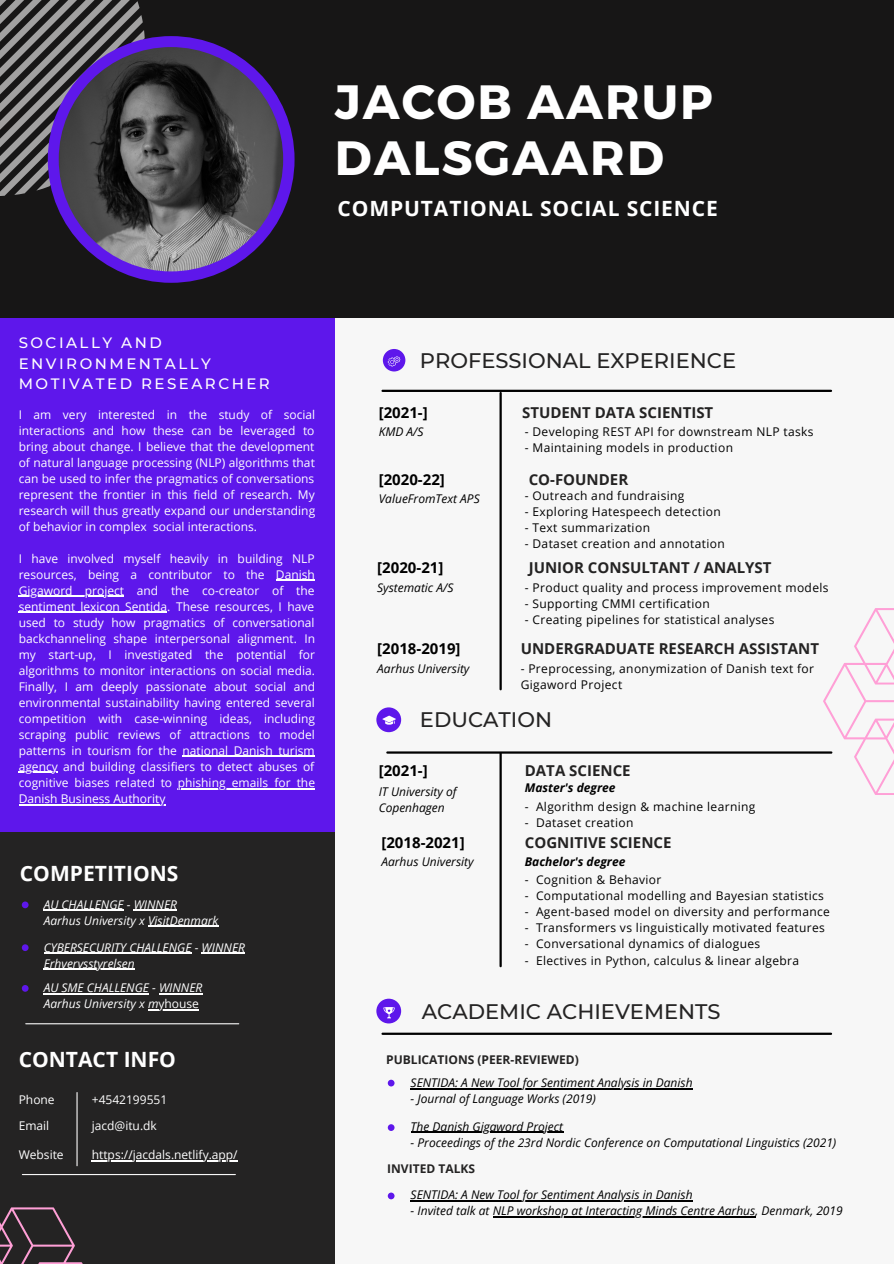
<style>
.page{position:relative;width:894px;height:1264px;background:#fff}
.page>*{position:absolute;margin:0;border:0;box-sizing:border-box;transform-origin:0 0}
.t1{font:700 48px/55.2px "Montserrat";letter-spacing:.04em;color:#fff}
.t2{font:500 21px "Montserrat";color:#242323}
.t3{font:700 21px "Open Sans";letter-spacing:.04em;color:#fff}
.t4{font:700 21px "Open Sans";color:#fff}
.t5{font:700 15px "Open Sans";color:#242323}
.t6{font:700 15px "Open Sans";color:#000}
.t7{font:500 15px/20.2px "Montserrat";letter-spacing:.165em;color:#fff}
.t8{font:12px/16px "Open Sans";color:#fff;text-align:justify}
.t9{font:12px/16px "Open Sans";letter-spacing:.03em;color:#000}
.t10{font:italic 12px/16px "Open Sans";color:#000}
.t11{font:italic 12px "Open Sans";color:#fff}
.t12{font:700 12px "Open Sans";color:#242323}
.t13{font:italic 700 12px "Open Sans";color:#000}
.s1{font-style:normal}
</style>
<div class="page">
<div style="left:0;top:0;width:893px;height:318px;background:#171616"></div>
<div style="left:333px;top:318px;width:560px;height:945px;background:#f7f7f7"></div>
<svg style="left:822px;top:608px;width:71px;height:187px"></svg>
<div style="left:0;top:832px;width:334px;height:431px;background:#242323"></div>
<svg style="left:0;top:1207px;width:82px;height:56px"></svg>
<hr style="left:382px;top:390px;width:448px;height:2px;background:#000">
<hr style="left:499px;top:393px;width:2px;height:296px;background:#000">
<hr style="left:387px;top:751px;width:444px;height:2px;background:#000">
<hr style="left:499px;top:753px;width:2px;height:213px;background:#000">
<hr style="left:382px;top:1032px;width:448px;height:2px;background:#000">
<div style="left:383px;top:349px;width:22px;height:22px;background:#5e17eb;border-radius:50%"></div>
<div style="left:376px;top:707px;width:25px;height:25px;background:#5e17eb;border-radius:50%"></div>
<svg style="left:382px;top:715px;width:14px;height:9px"></svg>
<div style="left:376px;top:998px;width:25px;height:25px;background:#5e17eb;border-radius:50%"></div>
<svg style="left:388px;top:356px;width:12px;height:10px"></svg>
<svg style="left:383px;top:1007px;width:11px;height:11px"></svg>
<div style="left:0;top:318px;width:334px;height:514px;background:#5e17eb"></div>
<hr style="left:22px;top:1173px;width:213px;height:2px;background:#f7f7f7">
<hr style="left:76px;top:1092px;width:2px;height:73px;background:#f7f7f7">
<svg style="left:0;top:0;width:145px;height:196px"></svg>
<div style="left:48px;top:36px;width:246px;height:247px;background:#5e17eb;border-radius:50%"></div>
<img style="left:59px;top:47px;width:224px;height:224px;border-radius:50%">
<hr style="left:44px;top:909px;width:80px;height:1px;background:#fff">
<hr style="left:134px;top:909px;width:43px;height:1px;background:#fff">
<hr style="left:148px;top:925px;width:70px;height:1px;background:#fff">
<hr style="left:44px;top:952px;width:147px;height:1px;background:#fff">
<hr style="left:201px;top:952px;width:44px;height:1px;background:#fff">
<hr style="left:44px;top:968px;width:91px;height:1px;background:#fff">
<hr style="left:92px;top:1160px;width:146px;height:1px;background:#fff">
<hr style="left:276px;top:579px;width:39px;height:1px;background:#fff">
<hr style="left:19px;top:595px;width:105px;height:1px;background:#fff">
<hr style="left:19px;top:611px;width:148px;height:1px;background:#fff">
<hr style="left:182px;top:756px;width:133px;height:1px;background:#fff">
<hr style="left:19px;top:772px;width:39px;height:1px;background:#fff">
<hr style="left:178px;top:788px;width:137px;height:1px;background:#fff">
<hr style="left:19px;top:804px;width:146px;height:1px;background:#fff">
<div style="left:22px;top:985px;width:7px;height:6px;background:#5e17eb;border-radius:50%"></div>
<hr style="left:44px;top:993px;width:105px;height:1px;background:#fff">
<hr style="left:159px;top:993px;width:43px;height:1px;background:#fff">
<hr style="left:158px;top:1009px;width:41px;height:1px;background:#fff">
<svg style="left:387px;top:1079px;width:7px;height:7px"></svg>
<hr style="left:410px;top:1131px;width:153px;height:1px;background:#000">
<div style="left:22px;top:901px;width:7px;height:7px;background:#5e17eb;border-radius:50%"></div>
<div style="left:22px;top:944px;width:7px;height:7px;background:#5e17eb;border-radius:50%"></div>
<hr style="left:410px;top:1088px;width:282px;height:1px;background:#000">
<div style="left:387px;top:1124px;width:7px;height:6px;background:#5e17eb;border-radius:50%"></div>
<hr style="left:410px;top:1200px;width:282px;height:1px;background:#000">
<hr style="left:492px;top:1216px;width:263px;height:1px;background:#000">
<svg style="left:387px;top:1192px;width:7px;height:7px"></svg>
<hr style="left:26px;top:1023px;width:213px;height:1px;background:#f7f7f7">
<p class="t7" style="left:19px;top:333px;width:252px">SOCIALLY AND<br>ENVIRONMENTALLY<br>MOTIVATED RESEARCHER</p>
<p class="t1" style="left:335px;top:72px;width:379px">JACOB AARUP<br>DALSGAARD</p>
<p class="t3" style="left:337px;top:193px;width:381px">COMPUTATIONAL SOCIAL SCIENCE</p>
<p class="t2" style="left:420px;top:348px;width:317px">PROFESSIONAL EXPERIENCE</p>
<p class="t6" style="left:378px;top:401px;width:51px">[2021-]</p>
<p class="t10" style="left:378px;top:423px;width:46px">KMD A/S</p>
<p class="t5" style="left:522px;top:401px;width:193px">STUDENT DATA SCIENTIST</p>
<p class="t9" style="left:524px;top:423px;width:290px">- Developing REST API for downstream NLP tasks</p>
<p class="t9" style="left:524px;top:439px;width:210px">- Maintaining models in production</p>
<p class="t8" style="left:19px;top:406px;width:298px">I am very interested in the study of social interactions and how these can be leveraged to bring about change. I believe that the development of natural language processing (NLP) algorithms that can be used to infer the pragmatics of conversations represent the frontier in this field of research. My research will thus greatly expand our understanding of behavior in complex social interactions.</p>
<p class="t8" style="left:19px;top:550px;width:298px">I have involved myself heavily in building NLP resources, being a contributor to the Danish Gigaword project and the co-creator of the sentiment lexicon Sentida. These resources, I have used to study how pragmatics of conversational backchanneling shape interpersonal alignment. In my start-up, I investigated the potential for algorithms to monitor interactions on social media.<br>Finally, I am deeply passionate about social and environmental sustainability having entered several competition with case-winning ideas, including scraping public reviews of attractions to model patterns in tourism for the national Danish turism agency and building classifiers to detect abuses of cognitive biases related to phishing emails for the Danish Business Authority</p>
<p class="t6" style="left:377px;top:556px;width:68px">[2020-21]</p>
<p class="t6" style="left:378px;top:469px;width:68px">[2020-22]</p>
<p class="t10" style="left:378px;top:491px;width:102px">ValueFromText APS</p>
<p class="t5" style="left:528px;top:469px;width:101px">CO-FOUNDER</p>
<p class="t9" style="left:524px;top:487px;width:161px">- Outreach and fundraising</p>
<p class="t9" style="left:524px;top:503px;width:197px">- Exploring Hatespeech detection</p>
<p class="t9" style="left:524px;top:519px;width:127px">- Text summarization</p>
<p class="t9" style="left:524px;top:535px;width:201px">- Dataset creation and annotation</p>
<p class="t5" style="left:528px;top:556px;width:244px">JUNIOR CONSULTANT / ANALYST</p>
<p class="t9" style="left:524px;top:579px;width:305px">- Product quality and process improvement models</p>
<p class="t9" style="left:524px;top:595px;width:186px">- Supporting CMMI certification</p>
<p class="t9" style="left:524px;top:611px;width:251px">- Creating pipelines for statistical analyses</p>
<p class="t10" style="left:377px;top:579px;width:78px">Systematic A/S</p>
<p class="t6" style="left:377px;top:638px;width:85px">[2018-2019]</p>
<p class="t5" style="left:520px;top:638px;width:300px">UNDERGRADUATE RESEARCH ASSISTANT</p>
<p class="t9" style="left:520px;top:660px;width:295px">- Preprocessing, anonymization of Danish text for<br>Gigaword Project</p>
<p class="t10" style="left:377px;top:660px;width:94px">Aarhus University</p>
<p class="t2" style="left:420px;top:706px;width:134px">EDUCATION</p>
<p class="t6" style="left:378px;top:759px;width:51px">[2021-]</p>
<p class="t5" style="left:524px;top:760px;width:107px">DATA SCIENCE</p>
<p class="t13" style="left:524px;top:779px;width:92px">Master's degree</p>
<p class="t10" style="left:378px;top:783px;width:79px">IT University of<br>Copenhagen</p>
<p class="t9" style="left:524px;top:798px;width:232px">- Algorithm design &amp; machine learning</p>
<p class="t9" style="left:524px;top:814px;width:110px">- Dataset creation</p>
<p class="t4" style="left:20px;top:859px;width:160px">COMPETITIONS</p>
<p class="t11" style="left:44px;top:896px;width:135px">AU CHALLENGE - WINNER</p>
<p class="t11" style="left:44px;top:912px;width:176px">Aarhus University x VisitDenmark</p>
<p class="t11" style="left:44px;top:938px;width:203px">CYBERSECURITY CHALLENGE - WINNER</p>
<p class="t11" style="left:44px;top:954px;width:92px">Erhvervsstyrelsen</p>
<p class="t11" style="left:44px;top:979px;width:160px">AU SME CHALLENGE - WINNER</p>
<p class="t11" style="left:44px;top:995px;width:157px">Aarhus University x m<span class="s1">yhouse</span></p>
<p class="t4" style="left:19px;top:1044px;width:159px">CONTACT INFO</p>
<p class="t8" style="left:92px;top:1090px;width:77px">+4542199551</p>
<p class="t8" style="left:92px;top:1117px;width:67px">jacd@itu.dk</p>
<p class="t8" style="left:92px;top:1146px;width:147px">https://jacdals.netlify.app/</p>
<p class="t8" style="left:19px;top:1090px;width:37px">Phone</p>
<p class="t8" style="left:19px;top:1117px;width:32px">Email</p>
<p class="t8" style="left:19px;top:1146px;width:46px">Website</p>
<p class="t6" style="left:381px;top:832px;width:85px">[2018-2021]</p>
<p class="t10" style="left:381px;top:853px;width:94px">Aarhus University</p>
<p class="t5" style="left:524px;top:832px;width:148px">COGNITIVE SCIENCE</p>
<p class="t13" style="left:524px;top:853px;width:102px">Bachelor's degree</p>
<p class="t9" style="left:524px;top:871px;width:138px">- Cognition &amp; Behavior</p>
<p class="t9" style="left:524px;top:887px;width:300px">- Computational modelling and Bayesian statistics</p>
<p class="t9" style="left:524px;top:903px;width:306px">- Agent-based model on diversity and performance</p>
<p class="t9" style="left:524px;top:919px;width:301px">- Transformers vs linguistically motivated features</p>
<p class="t9" style="left:524px;top:935px;width:237px">- Conversational dynamics of dialogues</p>
<p class="t9" style="left:524px;top:951px;width:276px">- Electives in Python, calculus &amp; linear algebra</p>
<p class="t2" style="left:422px;top:998px;width:300px">ACADEMIC ACHIEVEMENTS</p>
<p class="t12" style="left:386px;top:1050px;width:194px">PUBLICATIONS (PEER-REVIEWED)</p>
<p class="t10" style="left:410px;top:1074px;width:283px">SENTIDA: A New Tool for Sentiment Analysis in Danish</p>
<p class="t10" style="left:410px;top:1090px;width:187px">- Journal of Language Works (2019)</p>
<p class="t10" style="left:410px;top:1118px;width:154px">The Danish Gigaword Project</p>
<p class="t10" style="left:410px;top:1134px;width:427px">- Proceedings of the 23rd Nordic Conference on Computational Linguistics (2021)</p>
<p class="t12" style="left:387px;top:1160px;width:89px">INVITED TALKS</p>
<p class="t10" style="left:410px;top:1186px;width:283px">SENTIDA: A New Tool for Sentiment Analysis in Danish</p>
<p class="t10" style="left:410px;top:1202px;width:433px">- Invited talk at NLP workshop at Interacting Minds Centre Aarhus, Denmark, 2019</p>
</div>
